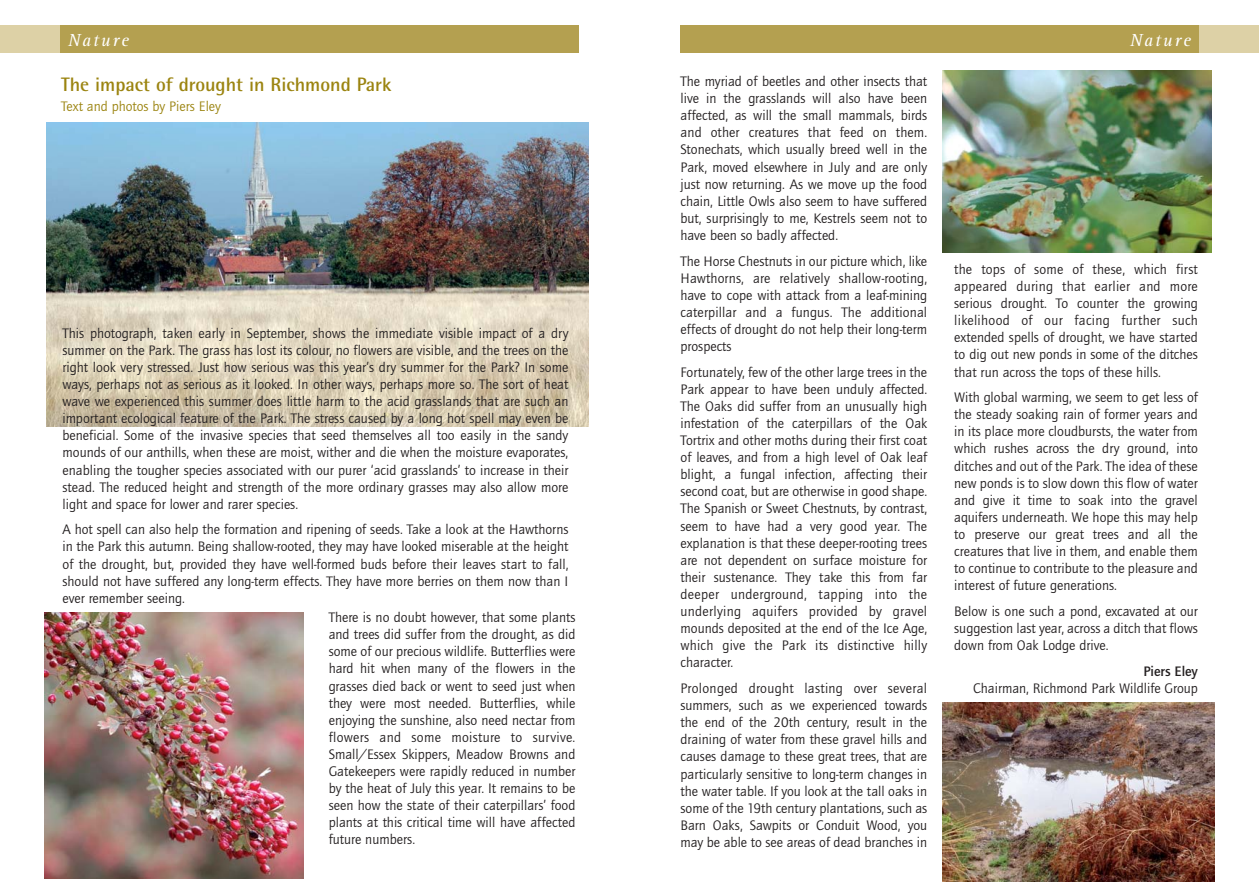
<style>
.page{position:relative;width:1259px;height:893px;background:#fff}
.page>*{position:absolute;margin:0;border:0;box-sizing:border-box;transform-origin:0 0}
.t1{font:700 19.5px "Rotis Semi Sans";color:#9b8410}
.t2{font:italic 18px "AT Rotis Serif";letter-spacing:.11em;color:#fff}
.t3{font:14.25px/17.1px "Quay Itc T";color:#231f20;text-align:justify}
.t4{font:14.25px "Quay Itc T";color:#9b8410}
.t5{font:700 14.25px "Quay Itc T";color:#231f20}
</style>
<div class="page">
<div style="left:0;top:26px;width:94px;height:27px;background:#ddd1a6"></div>
<div style="left:60px;top:26px;width:518px;height:27px;background:#b4a050"></div>
<div style="left:1165px;top:26px;width:94px;height:27px;background:#ddd1a6"></div>
<div style="left:680px;top:26px;width:519px;height:27px;background:#b4a050"></div>
<img style="left:942px;top:70px;width:269px;height:182px">
<img style="left:942px;top:703px;width:272px;height:179px">
<img style="left:45px;top:612px;width:258px;height:267px">
<img style="left:46px;top:123px;width:542px;height:304px">
<p class="t2" style="left:68px;top:34px;width:62px">Nature</p>
<p class="t2" style="left:1130px;top:34px;width:62px">Nature</p>
<h1 class="t1" style="left:61px;top:78px;width:332px">The impact of drought in Richmond Park</h1>
<p class="t4" style="left:61px;top:101px;width:161px">Text and photos by Piers Eley</p>
<p class="t3" style="left:63px;top:326px;width:507px">This photograph, taken early in September, shows the immediate visible impact of a dry summer on the Park. The grass has lost its colour, no flowers are visible, and the trees on the right look very stressed. Just how serious was this year’s dry summer for the Park? In some ways, perhaps not as serious as it looked. In other ways, perhaps more so. The sort of heat wave we experienced this summer does little harm to the acid grasslands that are such an important ecological feature of the Park. The stress caused by a long hot spell may even be beneficial. Some of the invasive species that seed themselves all too easily in the sandy mounds of our anthills, when these are moist, wither and die when the moisture evaporates, enabling the tougher species associated with our purer ‘acid grasslands’ to increase in their stead. The reduced height and strength of the more ordinary grasses may also allow more light and space for lower and rarer species.</p>
<p class="t3" style="left:63px;top:522px;width:507px">A hot spell can also help the formation and ripening of seeds. Take a look at the Hawthorns in the Park this autumn. Being shallow-rooted, they may have looked miserable at the height of the drought, but, provided they have well-formed buds before their leaves start to fall, should not have suffered any long-term effects. They have more berries on them now than I ever remember seeing.</p>
<p class="t3" style="left:329px;top:610px;width:248px">There is no doubt however, that some plants and trees did suffer from the drought, as did some of our precious wildlife. Butterflies were hard hit when many of the flowers in the grasses died back or went to seed just when they were most needed. Butterflies, while enjoying the sunshine, also need nectar from flowers and some moisture to survive.<br>Small/Essex Skippers, Meadow Browns and Gatekeepers were rapidly reduced in number by the heat of July this year. It remains to be seen how the state of their caterpillars’ food plants at this critical time will have affected future numbers.</p>
<p class="t3" style="left:680px;top:74px;width:248px">The myriad of beetles and other insects that live in the grasslands will also have been affected, as will the small mammals, birds and other creatures that feed on them.<br>Stonechats, which usually breed well in the Park, moved elsewhere in July and are only just now returning. As we move up the food chain, Little Owls also seem to have suffered but, surprisingly to me, Kestrels seem not to have been so badly affected.</p>
<p class="t3" style="left:680px;top:253px;width:248px">The Horse Chestnuts in our picture which, like Hawthorns, are relatively shallow-rooting, have to cope with attack from a leaf-mining caterpillar and a fungus. The additional effects of drought do not help their long-term prospects</p>
<p class="t3" style="left:680px;top:365px;width:248px">Fortunately, few of the other large trees in the Park appear to have been unduly affected.<br>The Oaks did suffer from an unusually high infestation of the caterpillars of the Oak Tortrix and other moths during their first coat of leaves, and from a high level of Oak leaf blight, a fungal infection, affecting their second coat, but are otherwise in good shape.<br>The Spanish or Sweet Chestnuts, by contrast, seem to have had a very good year. The explanation is that these deeper-rooting trees are not dependent on surface moisture for their sustenance. They take this from far deeper underground, tapping into the underlying aquifers provided by gravel mounds deposited at the end of the Ice Age, which give the Park its distinctive hilly character.</p>
<p class="t3" style="left:680px;top:681px;width:248px">Prolonged drought lasting over several summers, such as we experienced towards the end of the 20th century, result in the draining of water from these gravel hills and causes damage to these great trees, that are particularly sensitive to long-term changes in the water table. If you look at the tall oaks in some of the 19th century plantations, such as Barn Oaks, Sawpits or Conduit Wood, you may be able to see areas of dead branches in</p>
<p class="t3" style="left:954px;top:262px;width:245px">the tops of some of these, which first appeared during that earlier and more serious drought. To counter the growing likelihood of our facing further such extended spells of drought, we have started to dig out new ponds in some of the ditches that run across the tops of these hills.</p>
<p class="t3" style="left:954px;top:390px;width:245px">With global warming, we seem to get less of the steady soaking rain of former years and in its place more cloudbursts, the water from which rushes across the dry ground, into ditches and out of the Park. The idea of these new ponds is to slow down this flow of water and give it time to soak into the gravel aquifers underneath. We hope this may help to preserve our great trees and all the creatures that live in them, and enable them to continue to contribute to the pleasure and interest of future generations.</p>
<p class="t3" style="left:954px;top:604px;width:245px">Below is one such a pond, excavated at our suggestion last year, across a ditch that flows down from Oak Lodge drive.</p>
<p class="t5" style="left:1143px;top:665px;width:56px">Piers Eley</p>
<p class="t3" style="left:973px;top:681px;width:226px">Chairman, Richmond Park Wildlife Group</p>
</div>
